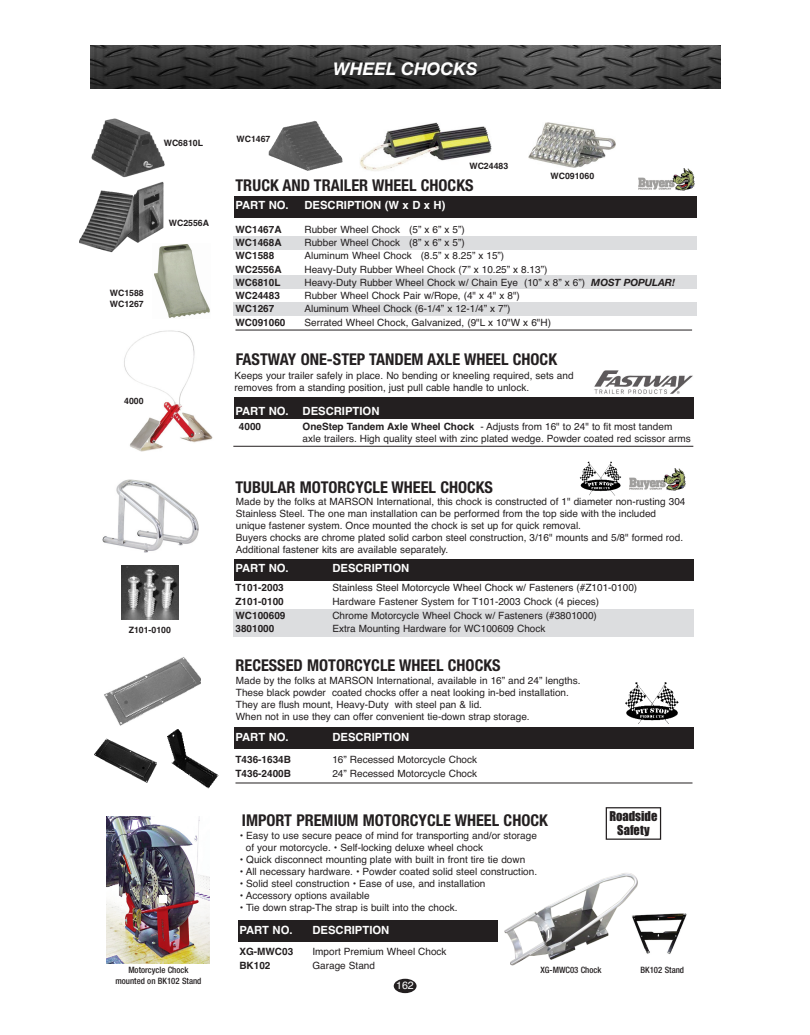
<style>
.page{position:relative;width:810px;height:1035px;background:#fff}
.page>*{position:absolute;margin:0;border:0;box-sizing:border-box;transform-origin:0 0}
.t1{font:italic 700 17.5px "Helvetica Neue";color:#fff}
.t2{font:700 condensed 16.25px "Helvetica Neue";color:#231f20}
.t3{font:12.5px/14.1px "Impact";color:#231f20;text-align:center}
.t4{font:700 11.25px "Helvetica";color:#fff}
.t5{font:10.62px "Helvetica";color:#fff}
.t6{font:10px/12px "Helvetica";color:#231f20}
.t7{font:700 10px "Helvetica";color:#231f20}
.t8{font:700 8.75px/10.5px "Helvetica";color:#231f20}
.t9{font:500 condensed 8.75px/10.5px "Helvetica Neue LT Std";color:#231f20;text-align:center}
.s1{font-family:"Helvetica Neue";font-weight:700;font-style:italic}
.s2{font-weight:700}
</style>
<div class="page">
<img style="left:594px;top:370px;width:99px;height:28px">
<img style="left:124px;top:330px;width:89px;height:121px">
<div style="left:233px;top:609px;width:461px;height:27px;background:#dcdddf"></div>
<div style="left:233px;top:237px;width:464px;height:13px;background:#dcdddf"></div>
<div style="left:233px;top:275px;width:464px;height:14px;background:#dcdddf"></div>
<div style="left:233px;top:303px;width:464px;height:13px;background:#dcdddf"></div>
<div style="left:234px;top:196px;width:463px;height:22px;background:#231f20"></div>
<hr style="left:235px;top:330px;width:457px;height:1px;background:#231f20">
<img style="left:91px;top:118px;width:74px;height:60px">
<img style="left:269px;top:120px;width:74px;height:51px">
<img style="left:80px;top:181px;width:84px;height:71px">
<img style="left:580px;top:461px;width:42px;height:35px">
<div style="left:234px;top:559px;width:459px;height:22px;background:#231f20"></div>
<img style="left:102px;top:480px;width:96px;height:72px">
<img style="left:122px;top:565px;width:57px;height:55px">
<img style="left:152px;top:243px;width:58px;height:75px">
<img style="left:529px;top:123px;width:86px;height:45px">
<img style="left:360px;top:122px;width:131px;height:49px">
<div style="left:234px;top:727px;width:459px;height:22px;background:#231f20"></div>
<hr style="left:235px;top:783px;width:457px;height:1px;background:#231f20">
<img style="left:104px;top:657px;width:96px;height:69px">
<img style="left:167px;top:729px;width:52px;height:60px">
<img style="left:95px;top:738px;width:61px;height:45px">
<div style="left:238px;top:920px;width:260px;height:22px;background:#231f20"></div>
<img style="left:638px;top:168px;width:57px;height:22px">
<img style="left:629px;top:468px;width:57px;height:23px">
<img style="left:107px;top:817px;width:103px;height:147px">
<img style="left:504px;top:873px;width:134px;height:93px">
<img style="left:631px;top:909px;width:56px;height:50px">
<div style="left:159px;top:895px;width:8px;height:8px;background:#fff"></div>
<img style="left:625px;top:682px;width:54px;height:41px">
<div style="left:234px;top:398px;width:459px;height:21px;background:#231f20"></div>
<div style="left:606px;top:807px;width:55px;height:33px;border:1px solid #231f20"></div>
<img style="left:90px;top:45px;width:630px;height:44px">
<div style="left:394px;top:979px;width:23px;height:14px;background:#231f20;border-radius:50%"></div>
<hr style="left:233px;top:446px;width:460px;height:1px;background:#231f20">
<p class="t8" style="left:164px;top:139px;width:41px">WC6810L</p>
<p class="t8" style="left:169px;top:218px;width:42px">WC2556A</p>
<p class="t8" style="left:110px;top:289px;width:36px">WC1588<br>WC1267</p>
<p class="t8" style="left:124px;top:396px;width:21px">4000</p>
<p class="t8" style="left:129px;top:626px;width:44px">Z101-0100</p>
<p class="t8" style="left:236px;top:135px;width:36px">WC1467</p>
<h1 class="t1" style="left:333px;top:62px;width:146px">WHEEL CHOCKS</h1>
<p class="t8" style="left:469px;top:162px;width:40px">WC24483</p>
<p class="t8" style="left:550px;top:171px;width:45px">WC091060</p>
<h2 class="t2" style="left:235px;top:176px;width:240px">TRUCK AND TRAILER WHEEL CHOCKS</h2>
<p class="t4" style="left:235px;top:201px;width:55px">PART NO.</p>
<p class="t4" style="left:305px;top:201px;width:142px">DESCRIPTION (W x D x H)</p>
<p class="t7" style="left:235px;top:226px;width:48px">WC1467A</p>
<p class="t6" style="left:305px;top:224px;width:162px">Rubber Wheel Chock (5” x 6” x 5”)</p>
<p class="t7" style="left:235px;top:239px;width:48px">WC1468A</p>
<p class="t6" style="left:305px;top:237px;width:162px">Rubber Wheel Chock (8” x 6” x 5”)</p>
<p class="t7" style="left:235px;top:252px;width:40px">WC1588</p>
<p class="t6" style="left:305px;top:251px;width:201px">Aluminum Wheel Chock (8.5” x 8.25” x 15”)</p>
<p class="t7" style="left:235px;top:265px;width:48px">WC2556A</p>
<p class="t6" style="left:305px;top:264px;width:244px">Heavy-Duty Rubber Wheel Chock (7” x 10.25” x 8.13”)</p>
<p class="t7" style="left:235px;top:279px;width:47px">WC6810L</p>
<p class="t6" style="left:305px;top:277px;width:372px">Heavy-Duty Rubber Wheel Chock w/ Chain Eye (10” x 8” x 6”) <span class="s1">MOST POPULAR!</span></p>
<p class="t7" style="left:235px;top:292px;width:46px">WC24483</p>
<p class="t6" style="left:305px;top:290px;width:217px">Rubber Wheel Chock Pair w/Rope, (4" x 4" x 8")</p>
<p class="t7" style="left:235px;top:305px;width:40px">WC1267</p>
<p class="t6" style="left:305px;top:304px;width:207px">Aluminum Wheel Chock (6-1/4” x 12-1/4” x 7”)</p>
<p class="t7" style="left:235px;top:318px;width:52px">WC091060</p>
<p class="t6" style="left:305px;top:317px;width:248px">Serrated Wheel Chock, Galvanized, (9"L x 10"W x 6"H)</p>
<h2 class="t2" style="left:236px;top:350px;width:323px">FASTWAY ONE-STEP TANDEM AXLE WHEEL CHOCK</h2>
<p class="t6" style="left:235px;top:371px;width:341px">Keeps your trailer safely in place. No bending or kneeling required, sets and removes from a standing position, just pull cable handle to unlock.</p>
<p class="t4" style="left:235px;top:407px;width:145px">PART NO. DESCRIPTION</p>
<p class="t7" style="left:239px;top:423px;width:24px">4000</p>
<p class="t6" style="left:303px;top:421px;width:390px;line-height:12.5px"><span class="s2">OneStep Tandem Axle Wheel Chock</span> - Adjusts from 16" to 24" to fit most tandem axle trailers. High quality steel with zinc plated wedge. Powder coated red scissor arms</p>
<h2 class="t2" style="left:236px;top:478px;width:259px">TUBULAR MOTORCYCLE WHEEL CHOCKS</h2>
<p class="t6" style="left:236px;top:496px;width:451px">Made by the folks at MARSON International, this chock is constructed of 1" diameter non-rusting 304<br>Stainless Steel. The one man installation can be performed from the top side with the included unique fastener system. Once mounted the chock is set up for quick removal.<br>Buyers chocks are chrome plated solid carbon steel construction, 3/16" mounts and 5/8" formed rod.<br>Additional fastener kits are available separately.</p>
<p class="t4" style="left:235px;top:564px;width:55px">PART NO.</p>
<p class="t4" style="left:332px;top:564px;width:78px">DESCRIPTION</p>
<p class="t7" style="left:235px;top:584px;width:50px">T101-2003</p>
<p class="t6" style="left:332px;top:583px;width:306px">Stainless Steel Motorcycle Wheel Chock w/ Fasteners (#Z101-0100)</p>
<p class="t7" style="left:235px;top:598px;width:50px">Z101-0100</p>
<p class="t6" style="left:332px;top:596px;width:268px">Hardware Fastener System for T101-2003 Chock (4 pieces)</p>
<p class="t7" style="left:235px;top:611px;width:52px">WC100609</p>
<p class="t6" style="left:332px;top:610px;width:266px">Chrome Motorcycle Wheel Chock w/ Fasteners (#3801000)</p>
<p class="t7" style="left:235px;top:625px;width:40px">3801000</p>
<p class="t6" style="left:332px;top:624px;width:215px">Extra Mounting Hardware for WC100609 Chock</p>
<h2 class="t2" style="left:235px;top:656px;width:267px">RECESSED MOTORCYCLE WHEEL CHOCKS</h2>
<p class="t6" style="left:236px;top:675px;width:346px">Made by the folks at MARSON International, available in 16” and 24” lengths.<br>These black powder coated chocks offer a neat looking in-bed installation.<br>They are flush mount, Heavy-Duty with steel pan &amp; lid.<br>When not in use they can offer convenient tie-down strap storage.</p>
<p class="t4" style="left:235px;top:733px;width:55px">PART NO.</p>
<p class="t4" style="left:332px;top:733px;width:78px">DESCRIPTION</p>
<p class="t7" style="left:235px;top:756px;width:57px">T436-1634B</p>
<p class="t6" style="left:332px;top:755px;width:146px">16” Recessed Motorcycle Chock</p>
<p class="t7" style="left:235px;top:770px;width:57px">T436-2400B</p>
<p class="t6" style="left:332px;top:769px;width:146px">24” Recessed Motorcycle Chock</p>
<h2 class="t2" style="left:242px;top:811px;width:308px">IMPORT PREMIUM MOTORCYCLE WHEEL CHOCK</h2>
<p class="t6" style="left:246px;top:831px;width:293px;text-indent:-6px">• Easy to use secure peace of mind for transporting and/or storage of your motorcycle. • Self-locking deluxe wheel chock</p>
<p class="t6" style="left:240px;top:855px;width:287px">• Quick disconnect mounting plate with built in front tire tie down</p>
<p class="t6" style="left:240px;top:867px;width:299px">• All necessary hardware. • Powder coated solid steel construction.</p>
<p class="t6" style="left:240px;top:879px;width:247px">• Solid steel construction • Ease of use, and installation</p>
<p class="t6" style="left:240px;top:891px;width:131px">• Accessory options available</p>
<p class="t6" style="left:240px;top:903px;width:219px">• Tie down strap-The strap is built into the chock.</p>
<p class="t3" style="left:609px;top:810px;width:50px">Roadside<br>Safety</p>
<p class="t4" style="left:239px;top:925px;width:55px">PART NO.</p>
<p class="t4" style="left:312px;top:925px;width:78px">DESCRIPTION</p>
<p class="t7" style="left:239px;top:948px;width:55px">XG-MWC03</p>
<p class="t6" style="left:312px;top:946px;width:136px">Import Premium Wheel Chock</p>
<p class="t7" style="left:239px;top:961px;width:33px">BK102</p>
<p class="t6" style="left:312px;top:960px;width:64px">Garage Stand</p>
<p class="t9" style="left:115px;top:965px;width:88px">Motorcycle Chock mounted on BK102 Stand</p>
<p class="t9" style="left:541px;top:965px;width:62px">XG-MWC03 Chock</p>
<p class="t9" style="left:641px;top:965px;width:45px">BK102 Stand</p>
<p class="t5" style="left:396px;top:982px;width:19px">162</p>
</div>
